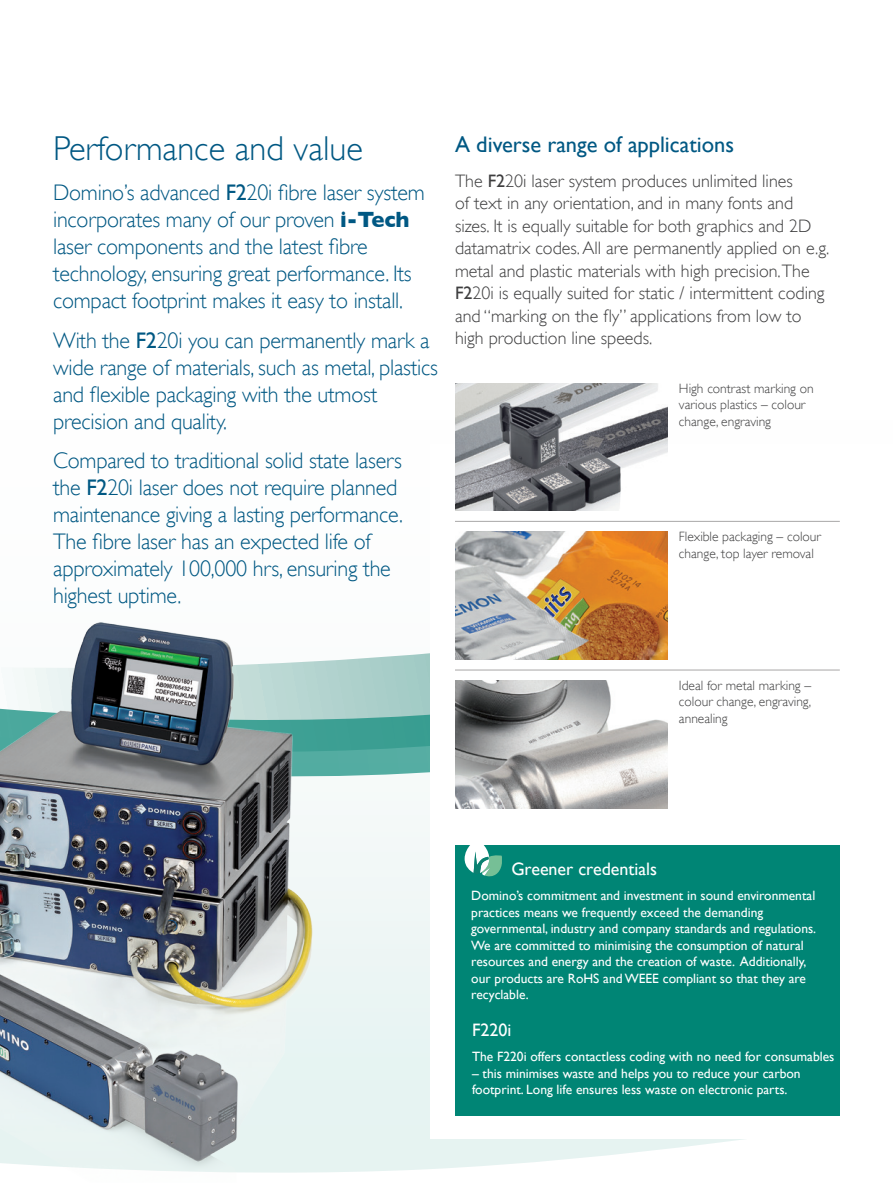
<style>
.page{position:relative;width:893px;height:1191px;background:#fff}
.page>*{position:absolute;margin:0;border:0;box-sizing:border-box;transform-origin:0 0}
.t1{font:300 34.5px "Gill Sans";color:#005883}
.Intro{font:300 22.5px/27px "Gill Sans";letter-spacing:-.01em;color:#005883}
.Intro_header{font:22.5px "Gill Sans";color:#005883}
.t2{font:300 18px/22.5px "Gill Sans";color:#3e3e3f}
.H2_white{font:18px "Gill Sans";color:#fff}
.Credentials_body{font:13.5px/16.5px "Gill Sans";color:#fff}
.Body{font:300 13.5px/16.5px "Gill Sans";color:#3e3e3f}
.s1{font-weight:400}
.s2{font-weight:700}
</style>
<div class="page">
<svg style="left:339px;top:1019px;width:405px;height:153px"></svg>
<svg style="left:339px;top:653px;width:91px;height:123px;background:#7dbcb4"></svg>
<div style="left:431px;top:444px;width:462px;height:694px;background:#fff"></div>
<hr style="left:455px;top:521px;width:385px;height:1px;background:#231f20">
<hr style="left:455px;top:670px;width:385px;height:1px;background:#231f20">
<img style="left:455px;top:383px;width:213px;height:128px">
<img style="left:455px;top:532px;width:213px;height:127px">
<img style="left:455px;top:680px;width:213px;height:128px">
<div style="left:456px;top:845px;width:384px;height:270px;background:#008575"></div>
<svg style="left:465px;top:845px;width:37px;height:32px"></svg>
<img style="left:0;top:622px;width:339px;height:551px">
<h1 class="t1" style="left:53px;top:128px;width:311px">Performance and value</h1>
<p class="Intro" style="left:53px;top:179px;width:373px">Domino’s advanced <span class="s1">F2</span>20i fibre laser system incorporates many of our proven <span class="s2">i-Tech </span>laser components and the latest fibre technology, ensuring great performance. Its compact footprint makes it easy to install.</p>
<p class="Intro" style="left:53px;top:326px;width:386px">With the <span class="s1">F2</span>20i you can permanently mark a wide range of materials, such as metal, plastics and flexible packaging with the utmost precision and quality.</p>
<p class="Intro" style="left:53px;top:447px;width:351px">Compared to traditional solid state lasers the <span class="s1">F2</span>20i laser does not require planned maintenance giving a lasting performance.<br>The fibre laser has an expected life of approximately 100,000 hrs, ensuring the highest uptime.</p>
<p class="Intro_header" style="left:455px;top:131px;width:281px">A diverse range of applications</p>
<h3 class="t2" style="left:455px;top:170px;width:376px">The <span class="s1">F2</span>20i laser system produces unlimited lines<br>of text in any orientation, and in many fonts and sizes. It is equally suitable for both graphics and 2D datamatrix codes. All are permanently applied on e.g. metal and plastic materials with high precision.The <span class="s1">F2</span>20i is equally suited for static / intermittent coding and “marking on the fly” applications from low to high production line speeds.</h3>
<p class="Body" style="left:679px;top:380px;width:136px">High contrast marking on various plastics – colour change, engraving</p>
<p class="Body" style="left:679px;top:528px;width:144px">Flexible packaging – colour change, top layer removal</p>
<p class="Body" style="left:679px;top:677px;width:134px;text-align:justify">Ideal for metal marking – colour change, engraving, annealing</p>
<p class="H2_white" style="left:511px;top:858px;width:147px">Greener credentials</p>
<p class="Credentials_body" style="left:471px;top:887px;width:346px">Domino’s commitment and investment in sound environmental practices means we frequently exceed the demanding governmental, industry and company standards and regulations.<br>We are committed to minimising the consumption of natural resources and energy and the creation of waste. Additionally, our products are RoHS and WEEE compliant so that they are recyclable.</p>
<p class="H2_white" style="left:472px;top:1019px;width:41px">F220i</p>
<p class="Credentials_body" style="left:472px;top:1048px;width:364px">The F220i offers contactless coding with no need for consumables</p>
<p class="Credentials_body" style="left:472px;top:1064px;width:330px">– this minimises waste and helps you to reduce your carbon footprint. Long life ensures less waste on electronic parts.</p>
</div>
